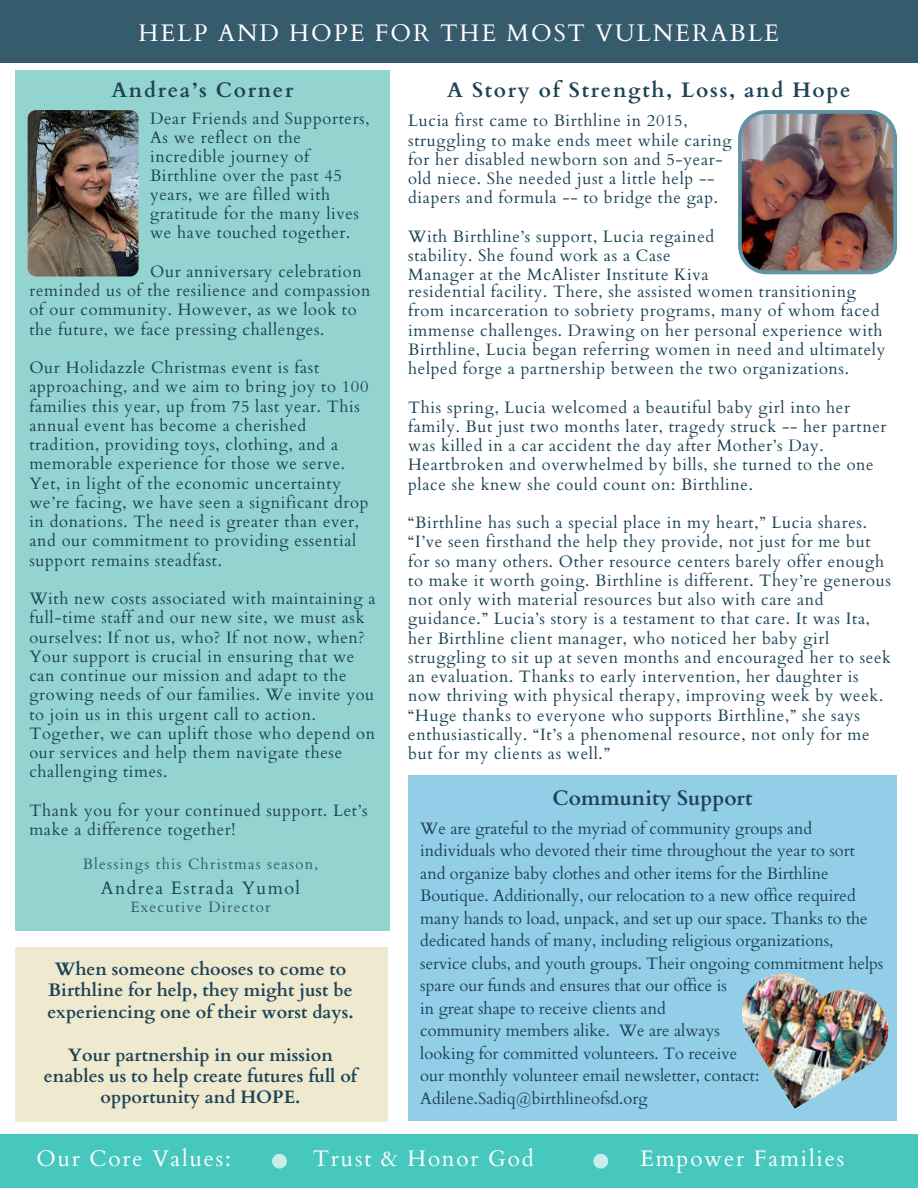
<style>
.page{position:relative;width:918px;height:1188px;background:#fff}
.page>*{position:absolute;margin:0;border:0;box-sizing:border-box;transform-origin:0 0}
.t1{font:24px "Cardo";letter-spacing:.08em;color:#fff}
.t2{font:22.5px "Cardo";letter-spacing:.08em;color:#fff}
.t3{font:700 21px "Cardo";letter-spacing:.08em;color:#1d4355}
.t4{font:700 21px "Cardo";color:#1d4355}
.t5{font:700 18px/21.3px "Cardo";color:#1d4355;text-align:center}
.t6{font:18px "Cardo";letter-spacing:.08em;color:#1d4355}
.t7{font:16.5px/19.2px "Cardo";letter-spacing:.04em;color:#1d4355}
.t8{font:16.5px/22.5px "Cardo";color:#1d4355}
.t9{font:15px "Cardo";letter-spacing:.08em;color:#365b6d}
</style>
<div class="page">
<div style="left:0;top:1134px;width:918px;height:54px;background:#47c8bf"></div>
<div style="left:15px;top:70px;width:375px;height:860px;background:#94d4d0"></div>
<svg style="left:272px;top:1154px;width:15px;height:15px"></svg>
<svg style="left:593px;top:1154px;width:15px;height:15px"></svg>
<img style="left:28px;top:110px;width:111px;height:166px;border-radius:8px">
<img style="left:738px;top:110px;width:159px;height:164px">
<div style="left:15px;top:947px;width:373px;height:174px;background:#efe9cf"></div>
<div style="left:0;top:0;width:918px;height:63px;background:#365b6d"></div>
<div style="left:408px;top:776px;width:489px;height:345px;background:#93cee8"></div>
<img style="left:742px;top:973px;width:147px;height:136px">
<p class="t1" style="left:138px;top:17px;width:642px">HELP AND HOPE FOR THE MOST VULNERABLE</p>
<h5 class="t3" style="left:111px;top:77px;width:183px">Andrea’s Corner</h5>
<h5 class="t7" style="left:150px;top:109px;width:221px">Dear Friends and Supporters,<br>As we reflect on the incredible journey of<br>Birthline over the past 45 years, we are filled with gratitude for the many lives we have touched together.</h5>
<p class="t7" style="left:150px;top:262px;width:213px">Our anniversary celebration</p>
<p class="t7" style="left:29px;top:281px;width:343px">reminded us of the resilience and compassion of our community. However, as we look to the future, we face pressing challenges.</p>
<h5 class="t7" style="left:29px;top:358px;width:341px">Our Holidazzle Christmas event is fast approaching, and we aim to bring joy to 100 families this year, up from 75 last year. This annual event has become a cherished tradition, providing toys, clothing, and a memorable experience for those we serve.<br>Yet, in light of the economic uncertainty we’re facing, we have seen a significant drop in donations. The need is greater than ever, and our commitment to providing essential support remains steadfast.</h5>
<p class="t7" style="left:29px;top:589px;width:348px">With new costs associated with maintaining a full-time staff and our new site, we must ask ourselves: If not us, who? If not now, when?<br>Your support is crucial in ensuring that we can continue our mission and adapt to the growing needs of our families. We invite you to join us in this urgent call to action.<br>Together, we can uplift those who depend on our services and help them navigate these challenging times.</p>
<h5 class="t7" style="left:29px;top:801px;width:340px">Thank you for your continued support. Let’s make a difference together!</h5>
<h5 class="t6" style="left:101px;top:876px;width:201px">Andrea Estrada Yumol</h5>
<h5 class="t9" style="left:131px;top:897px;width:142px">Executive Director</h5>
<p class="t9" style="left:83px;top:855px;width:237px">Blessings this Christmas season,</p>
<h3 class="t5" style="left:47px;top:959px;width:308px">When someone chooses to come to<br>Birthline for help, they might just be experiencing one of their worst days.</h3>
<h5 class="t5" style="left:44px;top:1044px;width:315px">Your partnership in our mission enables us to help create futures full of opportunity and HOPE.</h5>
<h3 class="t3" style="left:447px;top:77px;width:405px">A Story of Strength, Loss, and Hope</h3>
<p class="t7" style="left:408px;top:112px;width:325px">Lucia first came to Birthline in 2015, struggling to make ends meet while caring for her disabled newborn son and 5-year&shy;old niece. She needed just a little help -- diapers and formula -- to bridge the gap.</p>
<h5 class="t7" style="left:408px;top:227px;width:308px">With Birthline’s support, Lucia regained stability. She found work as a Case<br>Manager at the McAlister Institute Kiva</h5>
<h5 class="t7" style="left:408px;top:282px;width:479px">residential facility. There, she assisted women transitioning from incarceration to sobriety programs, many of whom faced immense challenges. Drawing on her personal experience with Birthline, Lucia began referring women in need and ultimately helped forge a partnership between the two organizations.</h5>
<h5 class="t7" style="left:408px;top:398px;width:480px">This spring, Lucia welcomed a beautiful baby girl into her family. But just two months later, tragedy struck -- her partner was killed in a car accident the day after Mother’s Day.<br>Heartbroken and overwhelmed by bills, she turned to the one place she knew she could count on: Birthline.</h5>
<h5 class="t7" style="left:408px;top:513px;width:484px">“Birthline has such a special place in my heart,” Lucia shares. “I’ve seen firsthand the help they provide, not just for me but for so many others. Other resource centers barely offer enough to make it worth going. Birthline is different. They’re generous not only with material resources but also with care and guidance.” Lucia’s story is a testament to that care. It was Ita, her Birthline client manager, who noticed her baby girl struggling to sit up at seven months and encouraged her to seek an evaluation. Thanks to early intervention, her daughter is now thriving with physical therapy, improving week by week.</h5>
<h5 class="t7" style="left:408px;top:706px;width:463px">“Huge thanks to everyone who supports Birthline,” she says enthusiastically. “It’s a phenomenal resource, not only for me but for my clients as well.”</h5>
<h2 class="t4" style="left:553px;top:784px;width:201px">Community Support</h2>
<h2 class="t8" style="left:420px;top:817px;width:465px">We are grateful to the myriad of community groups and individuals who devoted their time throughout the year to sort and organize baby clothes and other items for the Birthline Boutique. Additionally, our relocation to a new office required many hands to load, unpack, and set up our space. Thanks to the dedicated hands of many, including religious organizations, service clubs, and youth groups. Their ongoing commitment helps spare our funds and ensures that our office is<br>in great shape to receive clients and<br>community members alike. We are always<br>looking for committed volunteers. To receive<br>our monthly volunteer email newsletter, contact:<br>Adilene.Sadiq@birthlineofsd.org</h2>
<p class="t2" style="left:36px;top:1143px;width:196px">Our Core Values:</p>
<h4 class="t2" style="left:313px;top:1143px;width:223px">Trust &amp; Honor God</h4>
<h4 class="t2" style="left:640px;top:1143px;width:206px">Empower Families</h4>
</div>
